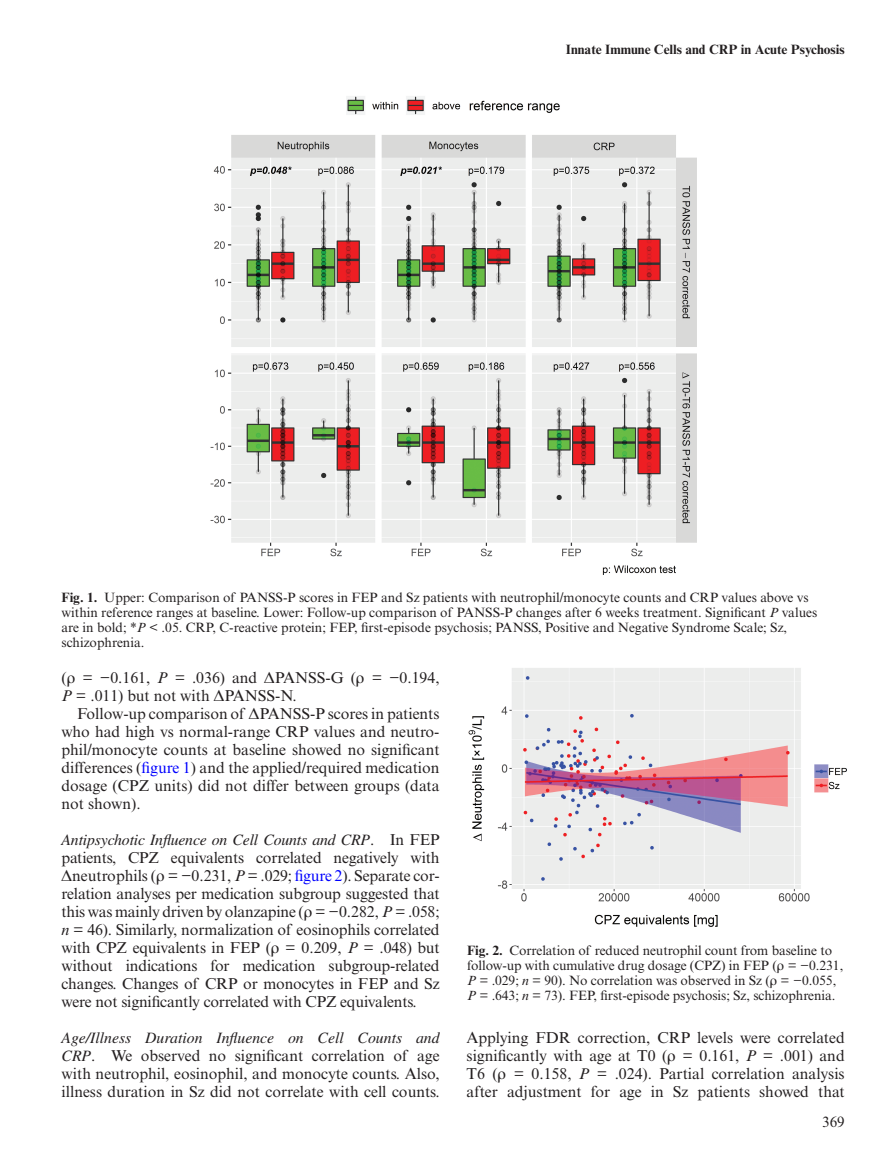
<style>
.page{position:relative;width:891px;height:1175px;background:#fff}
.page>*{position:absolute;margin:0;border:0;box-sizing:border-box;transform-origin:0 0}
.t1{font:15.75px/18px "Times New Roman MT Std";color:#231f20;text-align:justify}
.t2{font:italic 15.75px "Times LT Std";letter-spacing:-.01em;color:#231f20}
.t3{font:15px "Times New Roman MT Std";color:#231f20}
.t4{font:13.5px/15px "Times New Roman MT Std";color:#231f20}
.t5{font:700 13.5px "Times New Roman MT Std";color:#231f20}
.s1{font-weight:700}
.s2{font-style:italic}
.s3{font-family:"Gandhari Unicode"}
.s4{color:#00f}
.s5{font-family:"Times New Roman MT Std";font-style:normal}
.s6{font-family:"Times LT Std";font-style:italic}
</style>
<div class="page">
<img style="left:210px;top:96px;width:487px;height:479px">
<img style="left:468px;top:668px;width:379px;height:259px">
<p class="t5" style="left:566px;top:41px;width:280px">Innate Immune Cells and CRP in Acute Psychosis</p>
<p class="t4" style="left:62px;top:590px;width:757px"><span class="s1">Fig. 1.</span> Upper: Comparison of PANSS-P scores in FEP and Sz patients with neutrophil/monocyte counts and CRP values above vs within reference ranges at baseline. Lower: Follow-up comparison of PANSS-P changes after 6 weeks treatment. Significant <span class="s2">P</span> values are in bold; *<span class="s2">P</span> &lt; .05. CRP, C-reactive protein; FEP, first-episode psychosis; PANSS, Positive and Negative Syndrome Scale; Sz, schizophrenia.</p>
<p class="t1" style="left:62px;top:669px;width:380px">(<span class="s3">ρ</span> = −0.161, <span class="s2">P</span> = .036) and <span class="s3">Δ</span>PANSS-G (<span class="s3">ρ</span> = −0.194,<br><span class="s2">P</span> = .011) but not with <span class="s3">Δ</span>PANSS-N.</p>
<p class="t1" style="left:62px;top:705px;width:380px;text-indent:16px">Follow-up comparison of <span class="s3">Δ</span>PANSS-P scores in patients who had high vs normal-range CRP values and neutro&shy;phil/monocyte counts at baseline showed no significant differences (<span class="s4">figure 1</span>) and the applied/required medication dosage (CPZ units) did not differ between groups (data not shown).</p>
<p class="t2" style="left:62px;top:831px;width:380px">Antipsychotic Influence on Cell Counts and CRP<span class="s5">. In FEP</span></p>
<p class="t1" style="left:62px;top:849px;width:380px">patients, CPZ equivalents correlated negatively with <span class="s3">Δ</span>neutrophils (<span class="s3">ρ</span> = −0.231, <span class="s2">P</span> = .029; <span class="s4">figure 2</span>). Separate cor&shy;relation analyses per medication subgroup suggested that this was mainly driven by olanzapine (<span class="s3">ρ</span> = −0.282, <span class="s2">P</span> = .058; <span class="s2">n</span> = 46). Similarly, normalization of eosinophils correlated with CPZ equivalents in FEP (<span class="s3">ρ</span> = 0.209, <span class="s2">P</span> = .048) but without indications for medication subgroup-related changes. Changes of CRP or monocytes in FEP and Sz were not significantly correlated with CPZ equivalents.</p>
<p class="t2" style="left:62px;top:1029px;width:380px">Age/Illness Duration Influence on Cell Counts and</p>
<p class="t1" style="left:62px;top:1047px;width:380px"><span class="s6">CRP</span>. We observed no significant correlation of age with neutrophil, eosinophil, and monocyte counts. Also, illness duration in Sz did not correlate with cell counts.</p>
<p class="t4" style="left:467px;top:942px;width:378px"><span class="s1">Fig. 2.</span> Correlation of reduced neutrophil count from baseline to follow-up with cumulative drug dosage (CPZ) in FEP (<span class="s3">ρ</span> = −0.231, <span class="s2">P</span> = .029; <span class="s2">n</span> = 90). No correlation was observed in Sz (<span class="s3">ρ</span> = −0.055, <span class="s2">P</span> = .643; <span class="s2">n</span> = 73). FEP, first-episode psychosis; Sz, schizophrenia.</p>
<p class="t1" style="left:467px;top:1028px;width:380px">Applying FDR correction, CRP levels were correlated significantly with age at T0 (<span class="s3">ρ</span> = 0.161, <span class="s2">P</span> = .001) and T6 (<span class="s3">ρ</span> = 0.158, <span class="s2">P</span> = .024). Partial correlation analysis after adjustment for age in Sz patients showed that</p>
<p class="t3" style="left:822px;top:1113px;width:24px">369</p>
</div>
